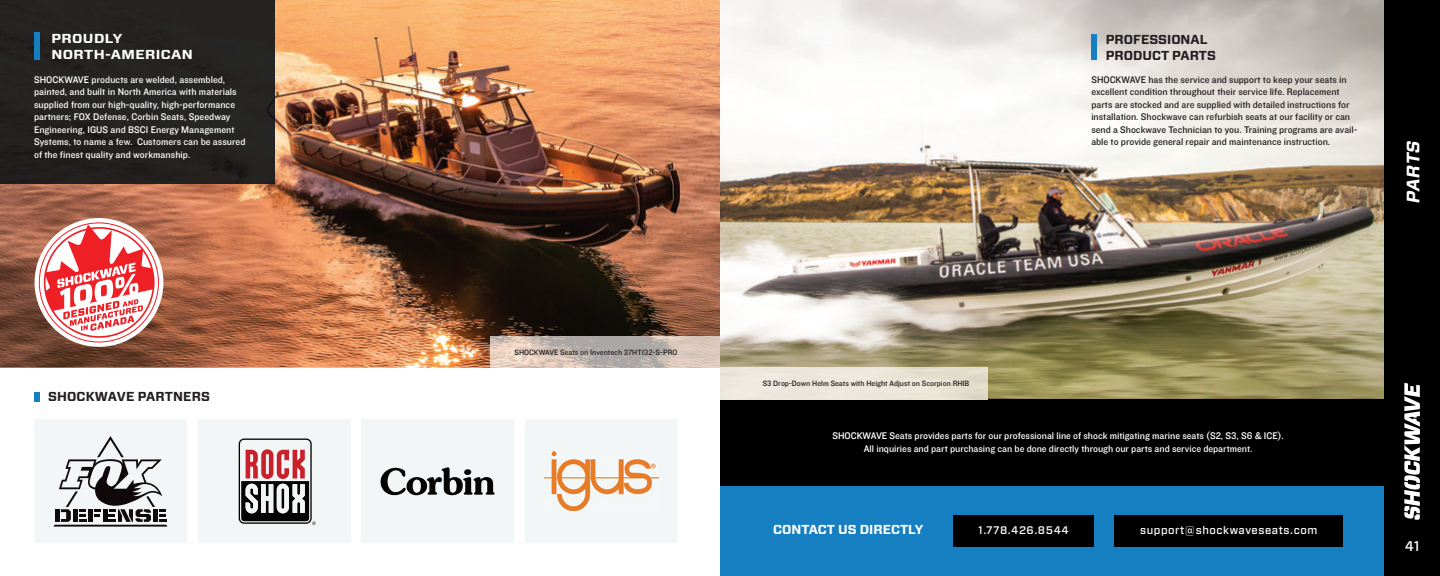
<style>
.page{position:relative;width:1440px;height:576px;background:#fff}
.page>*{position:absolute;margin:0;border:0;box-sizing:border-box;transform-origin:0 0}
.t1{font:italic 700 18px "Forza";color:#fff}
.t2{font:500 14px "Forza";color:#fff}
.t3{font:700 13px/15.6px "Forza";color:#231f20}
.t4{font:700 13px/16px "Forza";letter-spacing:.025em;color:#fff;scale:1.11 1}
.t5{font:700 13px "Forza";color:#fff}
.t6{font:500 11px "Forza";letter-spacing:.05em;color:#fff}
.t7{font:10px/12.5px "Knockout HTF31 Junior Middlewt";letter-spacing:.005em;color:#fff;text-align:center}
.t8{font:10px/12.5px "Knockout HTF31 Junior Middlewt";color:#231f20}
.t9{font:8px "Knockout HTF31 Junior Middlewt";color:#231f20}
</style>
<div class="page">
<img style="left:720px;top:0;width:664px;height:400px">
<div style="left:720px;top:400px;width:720px;height:95px;background:#000001"></div>
<div style="left:720px;top:486px;width:670px;height:90px;background:#167fc1"></div>
<div style="left:1091px;top:34px;width:6px;height:26px;background:#167fc1"></div>
<div style="left:954px;top:515px;width:140px;height:32px;background:#000001"></div>
<div style="left:1114px;top:515px;width:229px;height:32px;background:#000001"></div>
<img style="left:720px;top:368px;width:268px;height:32px">
<img style="left:0;top:0;width:720px;height:368px">
<div style="left:34px;top:392px;width:6px;height:9px;background:#167fc1"></div>
<div style="left:34px;top:420px;width:153px;height:123px;background:#f3f6f7"></div>
<div style="left:198px;top:420px;width:152px;height:123px;background:#f3f6f7"></div>
<div style="left:361px;top:420px;width:153px;height:123px;background:#f3f6f7"></div>
<div style="left:525px;top:420px;width:153px;height:123px;background:#f3f6f7"></div>
<img style="left:544px;top:452px;width:114px;height:59px">
<svg style="left:53px;top:436px;width:114px;height:91px"></svg>
<svg style="left:381px;top:467px;width:114px;height:28px"></svg>
<svg style="left:239px;top:439px;width:77px;height:86px"></svg>
<div style="left:0;top:0;width:274px;height:183px;background:#252321"></div>
<img style="left:490px;top:336px;width:230px;height:32px">
<div style="left:34px;top:33px;width:6px;height:27px;background:#167fc1"></div>
<svg style="left:35px;top:218px;width:128px;height:129px"></svg>
<div style="left:1384px;top:0;width:56px;height:576px;background:#000001"></div>
<svg style="left:1404px;top:383px;width:16px;height:137px"></svg>
<h3 class="t4" style="left:51px;top:31px;width:129px">PROUDLY<br>NORTH-AMERICAN</h3>
<p class="t7" style="left:34px;top:74px;width:213px;text-align:left">SHOCKWAVE products are welded, assembled, painted, and built in North America with materials supplied from our high-quality, high-performance partners; FOX Defense, Corbin Seats, Speedway Engineering, IGUS and BSCI Energy Management Systems, to name a few. Customers can be assured of the finest quality and workmanship.</p>
<h3 class="t3" style="left:48px;top:389px;width:163px">SHOCKWAVE PARTNERS</h3>
<p class="t9" style="left:515px;top:348px;width:164px">SHOCKWAVE Seats on Inventech 37HT132-S-PRO</p>
<h3 class="t3" style="left:1106px;top:32px;width:112px">PROFESSIONAL<br>PRODUCT PARTS</h3>
<p class="t8" style="left:1091px;top:74px;width:268px">SHOCKWAVE has the service and support to keep your seats in excellent condition throughout their service life. Replacement parts are stocked and are supplied with detailed instructions for installation. Shockwave can refurbish seats at our facility or can send a Shockwave Technician to you. Training programs are avail&shy;able to provide general repair and maintenance instruction.</p>
<h1 class="t1" style="left:1401px;top:204px;width:68px;rotate:-90deg">PARTS</h1>
<p class="t9" style="left:763px;top:379px;width:208px">S3 Drop-Down Helm Seats with Height Adjust on Scorpion RHIB</p>
<p class="t7" style="left:832px;top:430px;width:453px">SHOCKWAVE Seats provides parts for our professional line of shock mitigating marine seats (S2, S3, S6 &amp; ICE).<br>All inquiries and part purchasing can be done directly through our parts and service department.</p>
<h3 class="t5" style="left:773px;top:521px;width:152px">CONTACT US DIRECTLY</h3>
<p class="t6" style="left:979px;top:523px;width:92px">1.778.426.8544</p>
<p class="t6" style="left:1140px;top:523px;width:179px">support@shockwaveseats.com</p>
<h2 class="t2" style="left:1405px;top:537px;width:16px">41</h2>
</div>
